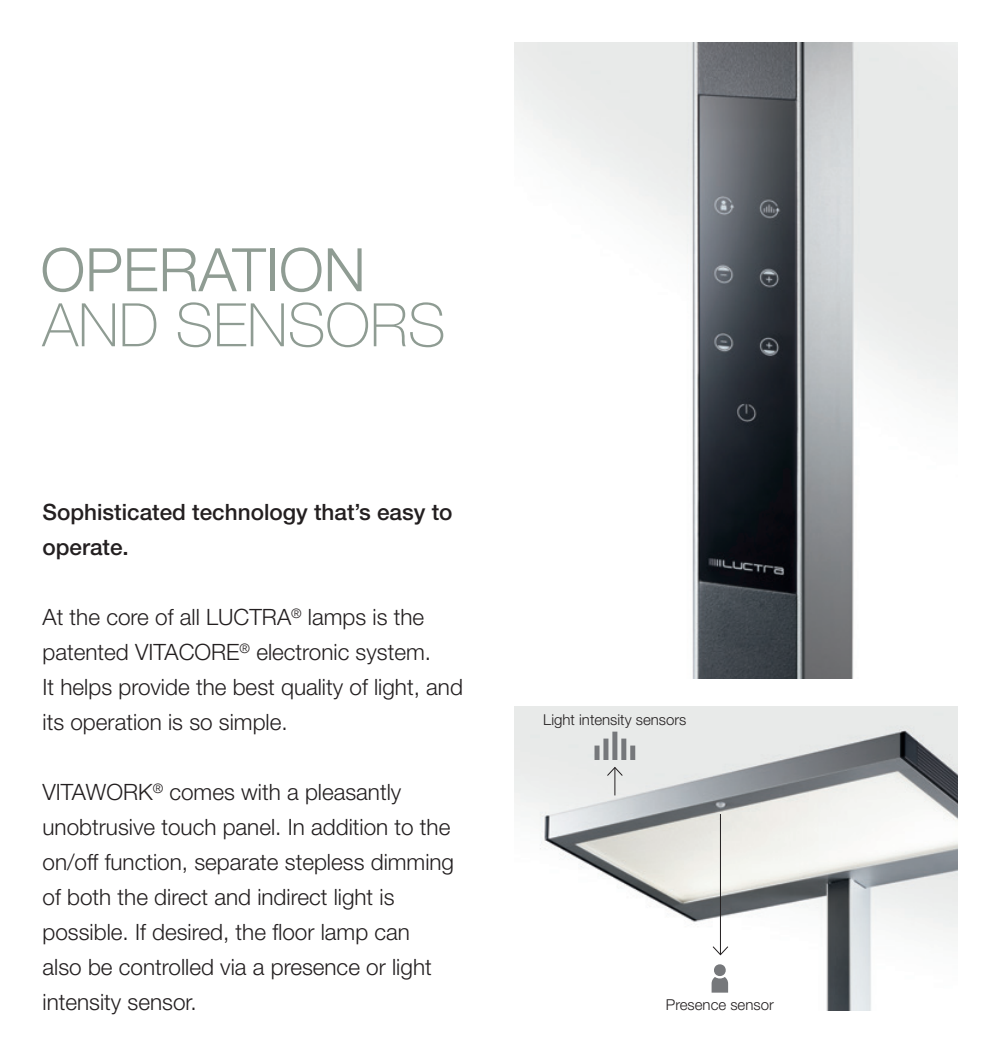
<style>
.page{position:relative;width:1000px;height:1053px;background:#fff}
.page>*{position:absolute;margin:0;border:0;box-sizing:border-box;transform-origin:0 0}
.t1{font:100 60px "Helvetica Neue LT Pro";color:#8f9c93}
.t2{font:300 60px "Helvetica Neue LT Pro";color:#8f9c93}
.t3{font:300 22.5px/35px "Helvetica Neue LT Pro";color:#231f20}
.t4{font:500 22.5px/35px "Helvetica Neue LT Pro";color:#231f20}
.tabelle{font:300 15px "Helvetica Neue LT Pro";color:#231f20}
</style>
<div class="page">
<img style="left:514px;top:43px;width:443px;height:635px">
<img style="left:514px;top:706px;width:443px;height:304px">
<svg style="left:711px;top:963px;width:17px;height:29px"></svg>
<hr style="left:719px;top:814px;width:1px;height:140px;background:#231f20">
<svg style="left:712px;top:945px;width:16px;height:10px"></svg>
<div style="left:594px;top:745px;width:5px;height:15px;background:#76787b"></div>
<div style="left:630px;top:745px;width:5px;height:15px;background:#76787b"></div>
<div style="left:621px;top:738px;width:5px;height:22px;background:#76787b"></div>
<div style="left:603px;top:738px;width:5px;height:22px;background:#76787b"></div>
<div style="left:612px;top:731px;width:5px;height:29px;background:#76787b"></div>
<svg style="left:606px;top:766px;width:17px;height:29px"></svg>
<p class="t2" style="left:41px;top:233px;width:326px">OPERATION</p>
<p class="t1" style="left:42px;top:289px;width:404px">AND SENSORS</p>
<p class="t4" style="left:43px;top:494px;width:411px">Sophisticated technology that’s easy to operate.</p>
<p class="t3" style="left:43px;top:599px;width:383px">At the core of all LUCTRA<sup>®</sup> lamps is the</p>
<p class="t3" style="left:43px;top:634px;width:390px">patented VITACORE<sup>®</sup> electronic system.</p>
<p class="t3" style="left:43px;top:669px;width:422px">It helps provide the best quality of light, and its operation is so simple.</p>
<p class="t3" style="left:43px;top:774px;width:360px">VITAWORK<sup>®</sup> comes with a pleasantly</p>
<p class="t3" style="left:43px;top:809px;width:413px">unobtrusive touch panel. In addition to the on/off function, separate stepless dimming</p>
<p class="t3" style="left:43px;top:879px;width:353px">of both the direct and indirect light is</p>
<p class="t3" style="left:43px;top:914px;width:369px">possible. If desired, the floor lamp can</p>
<p class="t3" style="left:43px;top:949px;width:390px">also be controlled via a presence or light intensity sensor.</p>
<p class="tabelle" style="left:543px;top:710px;width:145px">Light intensity sensors</p>
<p class="tabelle" style="left:665px;top:995px;width:109px">Presence sensor</p>
</div>
